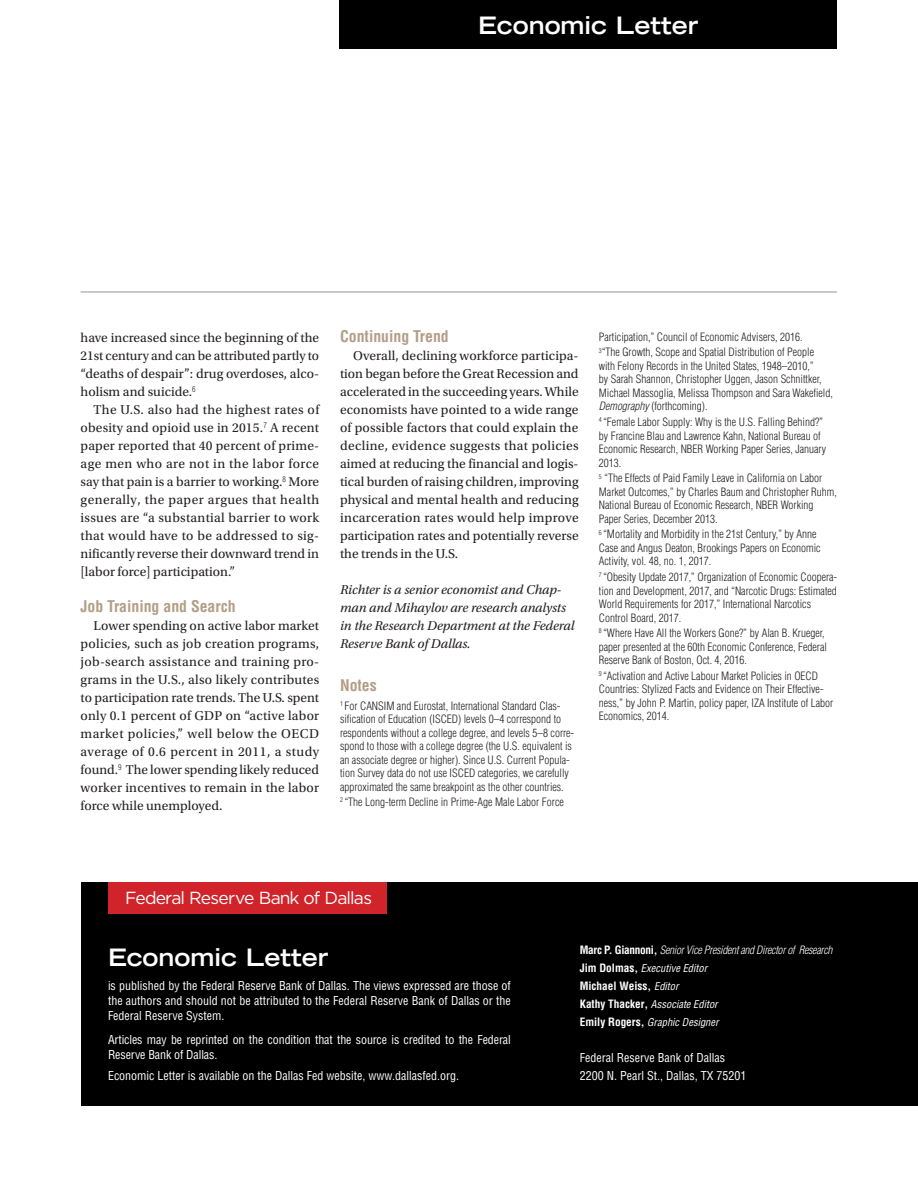
<style>
.page{position:relative;width:918px;height:1188px;background:#fff}
.page>*{position:absolute;margin:0;border:0;box-sizing:border-box;transform-origin:0 0}
.Paragraph_Style_1{font:700 expanded 24px "Trade Gothic LT Std";color:#fff}
.EL-Top{font:700 expanded 24px "Trade Gothic LT Std";color:#fff}
.t1{font:17.55px "Gotham";letter-spacing:-.05em;color:#fff}
.Subhead{font:700 condensed 15.75px "Helvetica LT Std";color:#b39e86}
.NotesHeader{font:700 condensed 15.75px "Helvetica LT Std";color:#b39e86}
.BodyText{font:13.5px/18px "Utopia Std";color:#231f20;text-align:justify}
.AuthorBio{font:italic 13.5px/18px "Utopia Std";letter-spacing:-.005em;color:#231f20}
.AboutEL{font:condensed 12px/15px "Helvetica LT Std";color:#fff;text-align:justify}
.FRBD{font:condensed 12px/18px "Helvetica LT Std";color:#fff}
.Notestext{font:300 condensed 11.25px/13.5px "Helvetica LT Std";color:#231f20}
.Name{font:italic 300 condensed 11.25px "Helvetica LT Std";letter-spacing:-.025em;color:#fff}
.NameBackPage{font:700 condensed 11.25px "Helvetica LT Std";color:#fff}
.NameBackPage-2{font:italic condensed 10.5px "Helvetica LT Std";color:#fff}
.s1{font-style:italic}
.s2{font-weight:700;font-style:normal}
.s3{font-weight:700;font-style:normal;font-size:11.25px}
.s4{font-weight:400;font-style:italic;font-size:10.5px}
</style>
<div class="page">
<div style="left:81px;top:882px;width:837px;height:224px;background:#000001"></div>
<div style="left:108px;top:882px;width:279px;height:32px;background:#d1232a"></div>
<div style="left:340px;top:0;width:497px;height:48px;background:#000001"></div>
<hr style="left:81px;top:292px;width:756px;height:1px;background:#939598">
<p class="EL-Top" style="left:478px;top:10px;width:222px">Economic Letter</p>
<p class="BodyText" style="left:81px;top:329px;width:240px">have increased since the beginning of the 21st century and can be attributed partly to “deaths of despair”: drug overdoses, alco&shy;holism and suicide.<sup>6</sup></p>
<p class="BodyText" style="left:81px;top:401px;width:240px;text-indent:13px">The U.S. also had the highest rates of obesity and opioid use in 2015.<sup>7</sup> A recent paper reported that 40 percent of prime&shy;age men who are not in the labor force say that pain is a barrier to working.<sup>8</sup> More generally, the paper argues that health issues are “a substantial barrier to work that would have to be addressed to sig&shy;nificantly reverse their downward trend in [labor force] participation.”</p>
<p class="Subhead" style="left:81px;top:596px;width:157px">Job Training and Search</p>
<p class="BodyText" style="left:81px;top:617px;width:240px;text-indent:13px">Lower spending on active labor market policies, such as job creation programs, job-search assistance and training pro&shy;grams in the U.S., also likely contributes to participation rate trends. The U.S. spent only 0.1 percent of GDP on “active labor market policies,” well below the OECD average of 0.6 percent in 2011, a study found.<sup>9</sup> The lower spending likely reduced worker incentives to remain in the labor force while unemployed.</p>
<p class="Subhead" style="left:340px;top:326px;width:110px">Continuing Trend</p>
<p class="BodyText" style="left:340px;top:347px;width:240px;text-indent:13px">Overall, declining workforce participa&shy;tion began before the Great Recession and accelerated in the succeeding years. While economists have pointed to a wide range of possible factors that could explain the decline, evidence suggests that policies aimed at reducing the financial and logis&shy;tical burden of raising children, improving physical and mental health and reducing incarceration rates would help improve participation rates and potentially reverse the trends in the U.S.</p>
<p class="AuthorBio" style="left:340px;top:581px;width:236px">Richter is a senior economist and Chap&shy;man and Mihaylov are research analysts in the Research Department at the Federal Reserve Bank of Dallas.</p>
<p class="NotesHeader" style="left:340px;top:675px;width:38px">Notes</p>
<p class="Notestext" style="left:340px;top:699px;width:236px"><sup>1</sup> For CANSIM and Eurostat, International Standard Clas&shy;sification of Education (ISCED) levels 0–4 correspond to respondents without a college degree, and levels 5–8 corre&shy;spond to those with a college degree (the U.S. equivalent is an associate degree or higher). Since U.S. Current Popula&shy;tion Survey data do not use ISCED categories, we carefully approximated the same breakpoint as the other countries.</p>
<p class="Notestext" style="left:340px;top:795px;width:225px"><sup>2</sup> “The Long-term Decline in Prime-Age Male Labor Force</p>
<p class="Notestext" style="left:599px;top:330px;width:205px">Participation,” Council of Economic Advisers, 2016.</p>
<p class="Notestext" style="left:599px;top:346px;width:236px"><sup>3</sup>“The Growth, Scope and Spatial Distribution of People with Felony Records in the United States, 1948–2010,”<br>by Sarah Shannon, Christopher Uggen, Jason Schnittker, Michael Massoglia, Melissa Thompson and Sara Wakefield, <span class="s1">Demography</span> (forthcoming).</p>
<p class="Notestext" style="left:599px;top:415px;width:229px"><sup>4</sup> “Female Labor Supply: Why is the U.S. Falling Behind?” by Francine Blau and Lawrence Kahn, National Bureau of Economic Research, NBER Working Paper Series, January 2013.</p>
<p class="Notestext" style="left:599px;top:471px;width:240px"><sup>5</sup> “The Effects of Paid Family Leave in California on Labor Market Outcomes,” by Charles Baum and Christopher Ruhm, National Bureau of Economic Research, NBER Working Paper Series, December 2013.</p>
<p class="Notestext" style="left:599px;top:528px;width:223px"><sup>6</sup> “Mortality and Morbidity in the 21st Century,” by Anne<br>Case and Angus Deaton, Brookings Papers on Economic<br>Activity, vol. 48, no. 1, 2017.</p>
<p class="Notestext" style="left:599px;top:570px;width:240px"><sup>7</sup> “Obesity Update 2017,” Organization of Economic Coopera&shy;tion and Development, 2017, and “Narcotic Drugs: Estimated World Requirements for 2017,” International Narcotics Control Board, 2017.</p>
<p class="Notestext" style="left:599px;top:626px;width:230px"><sup>8</sup> “Where Have All the Workers Gone?” by Alan B. Krueger, paper presented at the 60th Economic Conference, Federal<br>Reserve Bank of Boston, Oct. 4, 2016.</p>
<p class="Notestext" style="left:599px;top:669px;width:236px"><sup>9</sup> “Activation and Active Labour Market Policies in OECD Countries: Stylized Facts and Evidence on Their Effective&shy;ness,” by John P. Martin, policy paper, IZA Institute of Labor Economics, 2014.</p>
<p class="t1" style="left:125px;top:887px;width:248px">Federal Reserve Bank of Dallas</p>
<p class="Paragraph_Style_1" style="left:108px;top:942px;width:222px">Economic Letter</p>
<p class="AboutEL" style="left:108px;top:978px;width:404px">is published by the Federal Reserve Bank of Dallas. The views expressed are those of the authors and should not be attributed to the Federal Reserve Bank of Dallas or the Federal Reserve System.</p>
<p class="AboutEL" style="left:108px;top:1032px;width:404px">Articles may be reprinted on the condition that the source is credited to the Federal<br>Reserve Bank of Dallas.</p>
<p class="AboutEL" style="left:108px;top:1068px;width:353px">Economic Letter is available on the Dallas Fed website, www.dallasfed.org.</p>
<p class="Name" style="left:580px;top:943px;width:254px"><span class="s2">Marc P. Giannoni,</span> Senior Vice President and Director of Research</p>
<p class="NameBackPage-2" style="left:580px;top:962px;width:129px"><span class="s3">Jim Dolmas,</span> Executive Editor</p>
<p class="NameBackPage" style="left:580px;top:979px;width:100px">Michael Weiss, <span class="s4">Editor</span></p>
<p class="NameBackPage-2" style="left:580px;top:998px;width:140px"><span class="s3">Kathy Thacker,</span> Associate Editor</p>
<p class="NameBackPage-2" style="left:580px;top:1016px;width:140px"><span class="s3">Emily Rogers,</span> Graphic Designer</p>
<p class="FRBD" style="left:580px;top:1049px;width:168px">Federal Reserve Bank of Dallas<br>2200 N. Pearl St., Dallas, TX 75201</p>
</div>
